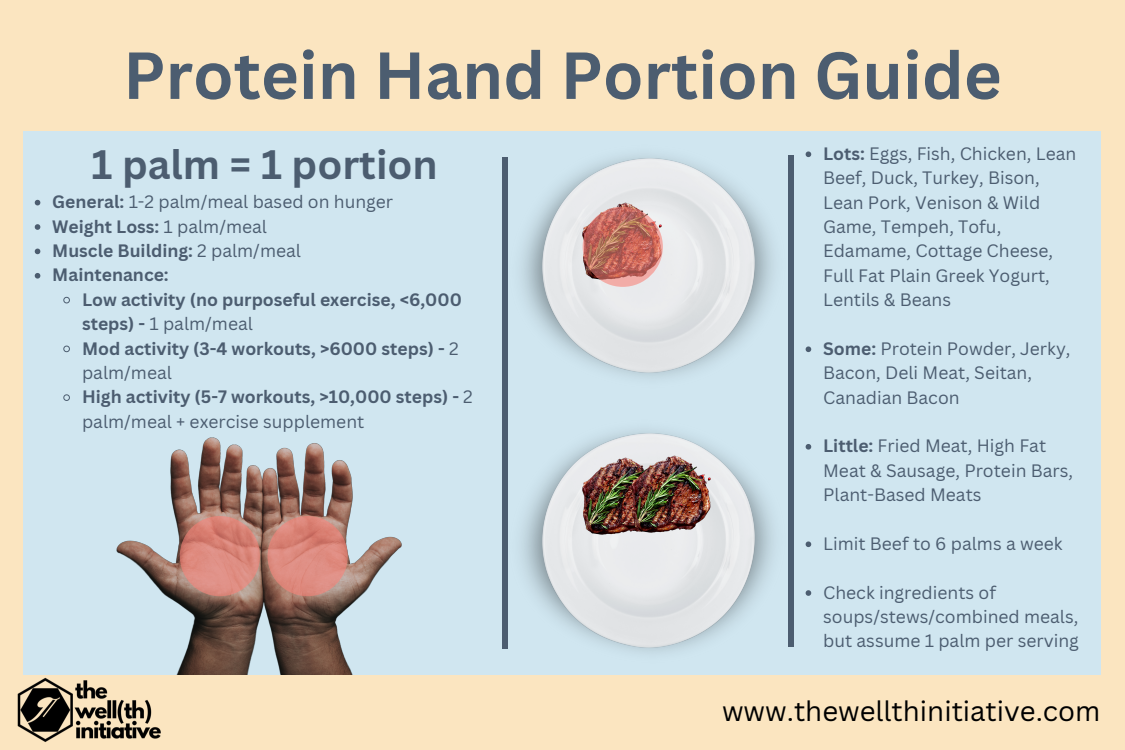
<style>
.page{position:relative;width:1125px;height:750px;background:#fbe5c0}
.page>*{position:absolute;margin:0;border:0;box-sizing:border-box;transform-origin:0 0}
.t1{font:700 65px "Canva Sans";color:#4c5d70}
.t2{font:700 40px "Canva Sans";color:#4c5d70}
.t3{font:27.5px "Canva Sans";color:#000}
.t4{font:17.5px/24.4px "Canva Sans";color:#4c5d70}
.t5{font:700 17.5px/24.4px "Canva Sans";color:#4c5d70}
.s1{font-weight:700}
.s2{font-weight:400}
</style>
<div class="page">
<div style="left:23px;top:132px;width:1078px;height:543px;background:#d0e6f0"></div>
<div style="left:502px;top:157px;width:5px;height:492px;background:#4c5d70"></div>
<img style="left:17px;top:677px;width:144px;height:65px">
<svg style="left:35px;top:200px;width:5px;height:5px"></svg>
<svg style="left:35px;top:224px;width:5px;height:6px"></svg>
<svg style="left:35px;top:249px;width:5px;height:5px"></svg>
<svg style="left:35px;top:273px;width:5px;height:6px"></svg>
<svg style="left:63px;top:296px;width:7px;height:8px"></svg>
<svg style="left:63px;top:345px;width:7px;height:8px"></svg>
<img style="left:63px;top:394px;width:339px;height:281px">
<svg style="left:180px;top:516px;width:80px;height:80px;background:#da867b"></svg>
<svg style="left:268px;top:516px;width:80px;height:80px;background:#db887c"></svg>
<img style="left:522px;top:155px;width:251px;height:223px">
<img style="left:545px;top:196px;width:136px;height:91px">
<svg style="left:583px;top:207px;width:80px;height:80px;background:#c26f63"></svg>
<img style="left:522px;top:430px;width:251px;height:223px">
<img style="left:545px;top:451px;width:136px;height:91px">
<img style="left:595px;top:450px;width:136px;height:91px">
<div style="left:788px;top:155px;width:5px;height:492px;background:#4c5d70"></div>
<svg style="left:806px;top:151px;width:5px;height:6px"></svg>
<svg style="left:806px;top:346px;width:5px;height:6px"></svg>
<svg style="left:806px;top:444px;width:5px;height:6px"></svg>
<svg style="left:806px;top:541px;width:5px;height:6px"></svg>
<svg style="left:806px;top:590px;width:5px;height:6px"></svg>
<p class="t1" style="left:123px;top:29px;width:880px">Protein Hand Portion Guide</p>
<p class="t2" style="left:92px;top:137px;width:348px">1 palm = 1 portion</p>
<p class="t4" style="left:52px;top:189px;width:342px"><span class="s1">General:</span> 1-2 palm/meal based on hunger</p>
<p class="t5" style="left:52px;top:214px;width:216px">Weight Loss: <span class="s2">1 palm/meal</span></p>
<p class="t5" style="left:52px;top:238px;width:250px">Muscle Building: <span class="s2">2 palm/meal</span></p>
<p class="t5" style="left:52px;top:262px;width:118px">Maintenance:</p>
<p class="t5" style="left:82px;top:287px;width:381px">Low activity (no purposeful exercise, &lt;6,000 steps) - <span class="s2">1 palm/meal</span></p>
<p class="t5" style="left:82px;top:336px;width:378px">Mod activity (3-4 workouts, &gt;6000 steps) - <span class="s2">2 palm/meal</span></p>
<p class="t5" style="left:82px;top:384px;width:392px">High activity (5-7 workouts, &gt;10,000 steps) - <span class="s2">2 palm/meal + exercise supplement</span></p>
<p class="t4" style="left:823px;top:141px;width:255px"><span class="s1">Lots:</span> Eggs, Fish, Chicken, Lean<br>Beef, Duck, Turkey, Bison,<br>Lean Pork, Venison &amp; Wild<br>Game, Tempeh, Tofu,<br>Edamame, Cottage Cheese,<br>Full Fat Plain Greek Yogurt,<br>Lentils &amp; Beans</p>
<p class="t4" style="left:823px;top:336px;width:249px"><span class="s1">Some:</span> Protein Powder, Jerky,<br>Bacon, Deli Meat, Seitan,<br>Canadian Bacon</p>
<p class="t4" style="left:823px;top:433px;width:252px"><span class="s1">Little:</span> Fried Meat, High Fat<br>Meat &amp; Sausage, Protein Bars,<br>Plant-Based Meats</p>
<p class="t4" style="left:823px;top:531px;width:241px">Limit Beef to 6 palms a week</p>
<p class="t4" style="left:823px;top:580px;width:257px">Check ingredients of soups/stews/combined meals, but assume 1 palm per serving</p>
<p class="t3" style="left:722px;top:692px;width:380px">www.thewellthinitiative.com</p>
</div>
